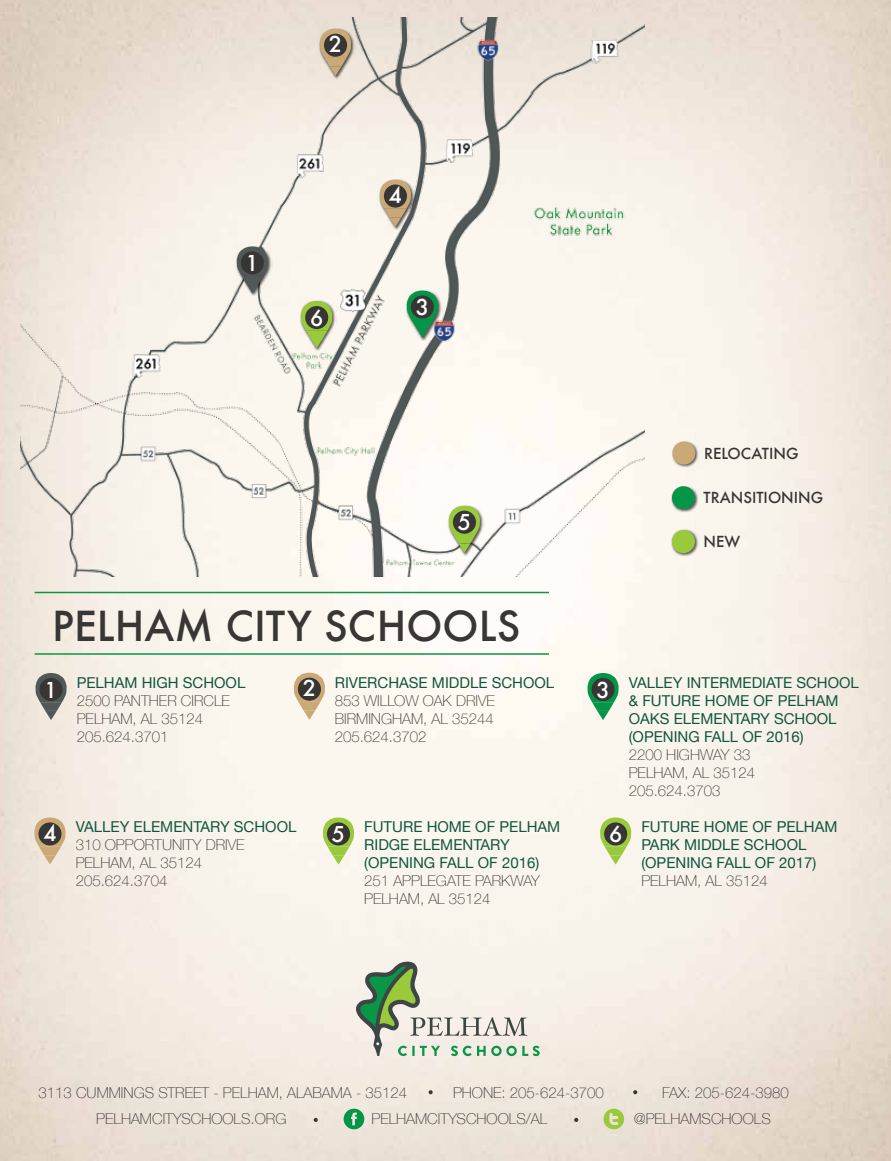
<style>
.page{position:relative;width:891px;height:1161px;background:#fff}
.page>*{position:absolute;margin:0;border:0;box-sizing:border-box;transform-origin:0 0}
.t1{font:500 40.35px "Futura";color:#393735}
.t2{font:500 21.3px "Futura";color:#fff}
.t3{font:100 15px/18px "Helvetica Neue";color:#393735}
.t4{font:15px/18px "Helvetica Neue";color:#11563f}
.t5{font:500 14.85px "Futura";color:#383634}
</style>
<div class="page">
<img style="left:0;top:0;width:891px;height:1161px">
<img style="left:20px;top:18px;width:624px;height:558px">
<svg style="left:355px;top:961px;width:185px;height:95px;background:#cdd5c3"></svg>
<hr style="left:35px;top:592px;width:514px;height:1px;background:#0a9647">
<hr style="left:35px;top:653px;width:514px;height:2px;background:#0a9647">
<img style="left:235px;top:244px;width:37px;height:54px">
<svg style="left:235px;top:246px;width:35px;height:48px"></svg>
<div style="left:241px;top:251px;width:23px;height:23px;background:#383634;border-radius:50%"></div>
<img style="left:318px;top:27px;width:38px;height:53px">
<svg style="left:318px;top:29px;width:35px;height:47px"></svg>
<div style="left:324px;top:34px;width:23px;height:23px;background:#383634;border-radius:50%"></div>
<img style="left:405px;top:288px;width:37px;height:54px">
<svg style="left:405px;top:291px;width:35px;height:47px"></svg>
<div style="left:411px;top:295px;width:23px;height:24px;background:#383634;border-radius:50%"></div>
<img style="left:447px;top:504px;width:37px;height:53px">
<svg style="left:447px;top:506px;width:35px;height:47px"></svg>
<div style="left:453px;top:511px;width:23px;height:23px;background:#383634;border-radius:50%"></div>
<img style="left:299px;top:299px;width:38px;height:54px">
<svg style="left:299px;top:301px;width:35px;height:47px"></svg>
<div style="left:305px;top:306px;width:23px;height:23px;background:#373634;border-radius:50%"></div>
<img style="left:378px;top:177px;width:37px;height:54px">
<svg style="left:378px;top:180px;width:35px;height:47px"></svg>
<div style="left:384px;top:185px;width:23px;height:23px;background:#383634;border-radius:50%"></div>
<svg style="left:321px;top:818px;width:35px;height:47px"></svg>
<div style="left:327px;top:822px;width:23px;height:24px;background:#383634;border-radius:50%"></div>
<svg style="left:598px;top:818px;width:35px;height:47px"></svg>
<div style="left:604px;top:822px;width:23px;height:24px;background:#373634;border-radius:50%"></div>
<svg style="left:32px;top:818px;width:36px;height:47px"></svg>
<div style="left:38px;top:822px;width:24px;height:24px;background:#383634;border-radius:50%"></div>
<svg style="left:292px;top:673px;width:35px;height:47px"></svg>
<div style="left:298px;top:678px;width:23px;height:23px;background:#383634;border-radius:50%"></div>
<svg style="left:585px;top:673px;width:36px;height:47px"></svg>
<div style="left:592px;top:678px;width:23px;height:23px;background:#383634;border-radius:50%"></div>
<svg style="left:33px;top:673px;width:36px;height:47px"></svg>
<div style="left:40px;top:678px;width:23px;height:23px;background:#383634;border-radius:50%"></div>
<img style="left:670px;top:439px;width:30px;height:30px">
<div style="left:672px;top:442px;width:23px;height:23px;background:#cba976;border-radius:50%"></div>
<img style="left:670px;top:484px;width:29px;height:30px">
<div style="left:672px;top:486px;width:23px;height:23px;background:#049648;border-radius:50%"></div>
<img style="left:670px;top:528px;width:29px;height:29px">
<div style="left:672px;top:530px;width:23px;height:23px;background:#98ca3c;border-radius:50%"></div>
<svg style="left:344px;top:1109px;width:20px;height:20px"></svg>
<svg style="left:604px;top:1109px;width:20px;height:20px"></svg>
<svg style="left:429px;top:1090px;width:4px;height:4px"></svg>
<svg style="left:633px;top:1090px;width:4px;height:4px"></svg>
<svg style="left:574px;top:1118px;width:4px;height:4px"></svg>
<svg style="left:314px;top:1118px;width:4px;height:4px"></svg>
<h2 class="t2" style="left:329px;top:29px;width:15px">2</h2>
<h2 class="t2" style="left:246px;top:249px;width:15px">1</h2>
<h2 class="t2" style="left:310px;top:303px;width:15px">6</h2>
<h2 class="t2" style="left:389px;top:181px;width:15px">4</h2>
<h2 class="t2" style="left:416px;top:293px;width:15px">3</h2>
<h2 class="t2" style="left:458px;top:508px;width:15px">5</h2>
<p class="t5" style="left:704px;top:443px;width:96px">RELOCATING</p>
<p class="t5" style="left:704px;top:488px;width:121px">TRANSITIONING</p>
<p class="t5" style="left:704px;top:532px;width:38px">NEW</p>
<h1 class="t1" style="left:52px;top:598px;width:469px">PELHAM CITY SCHOOLS</h1>
<p class="t4" style="left:77px;top:674px;width:170px">PELHAM HIGH SCHOOL</p>
<p class="t3" style="left:77px;top:691px;width:155px">2500 PANTHER CIRCLE<br>PELHAM, AL 35124<br>205.624.3701</p>
<p class="t4" style="left:335px;top:674px;width:221px">RIVERCHASE MIDDLE SCHOOL</p>
<p class="t3" style="left:335px;top:691px;width:162px;text-align:justify">853 WILLOW OAK DRIVE BIRMINGHAM, AL 35244<br>205.624.3702</p>
<h2 class="t2" style="left:44px;top:675px;width:15px">1</h2>
<h2 class="t2" style="left:303px;top:673px;width:15px">2</h2>
<h2 class="t2" style="left:596px;top:675px;width:15px">3</h2>
<p class="t4" style="left:629px;top:674px;width:232px">VALLEY INTERMEDIATE SCHOOL &amp; FUTURE HOME OF PELHAM<br>OAKS ELEMENTARY SCHOOL (OPENING FALL OF 2016)</p>
<p class="t3" style="left:629px;top:745px;width:128px">2200 HIGHWAY 33<br>PELHAM, AL 35124<br>205.624.3703</p>
<p class="t4" style="left:364px;top:818px;width:198px">FUTURE HOME OF PELHAM<br>RIDGE ELEMENTARY (OPENING FALL OF 2016)</p>
<p class="t3" style="left:364px;top:871px;width:177px">251 APPLEGATE PARKWAY<br>PELHAM, AL 35124</p>
<p class="t4" style="left:76px;top:819px;width:222px">VALLEY ELEMENTARY SCHOOL</p>
<p class="t3" style="left:76px;top:835px;width:170px">310 OPPORTUNITY DRIVE<br>PELHAM, AL 35124<br>205.624.3704</p>
<h2 class="t2" style="left:43px;top:819px;width:15px">4</h2>
<h2 class="t2" style="left:332px;top:820px;width:15px">5</h2>
<h2 class="t2" style="left:609px;top:820px;width:15px">6</h2>
<p class="t4" style="left:641px;top:818px;width:198px">FUTURE HOME OF PELHAM<br>PARK MIDDLE SCHOOL (OPENING FALL OF 2017)</p>
<p class="t3" style="left:641px;top:871px;width:128px">PELHAM, AL 35124</p>
<p class="t3" style="left:39px;top:1083px;width:370px">3113 CUMMINGS STREET - PELHAM, ALABAMA - 35124</p>
<p class="t3" style="left:453px;top:1083px;width:152px">PHONE: 205-624-3700</p>
<p class="t3" style="left:662px;top:1083px;width:128px">FAX: 205-624-3980</p>
<p class="t3" style="left:96px;top:1109px;width:192px">PELHAMCITYSCHOOLS.ORG</p>
<p class="t3" style="left:371px;top:1109px;width:177px">PELHAMCITYSCHOOLS/AL</p>
<p class="t3" style="left:634px;top:1109px;width:139px">@PELHAMSCHOOLS</p>
</div>
